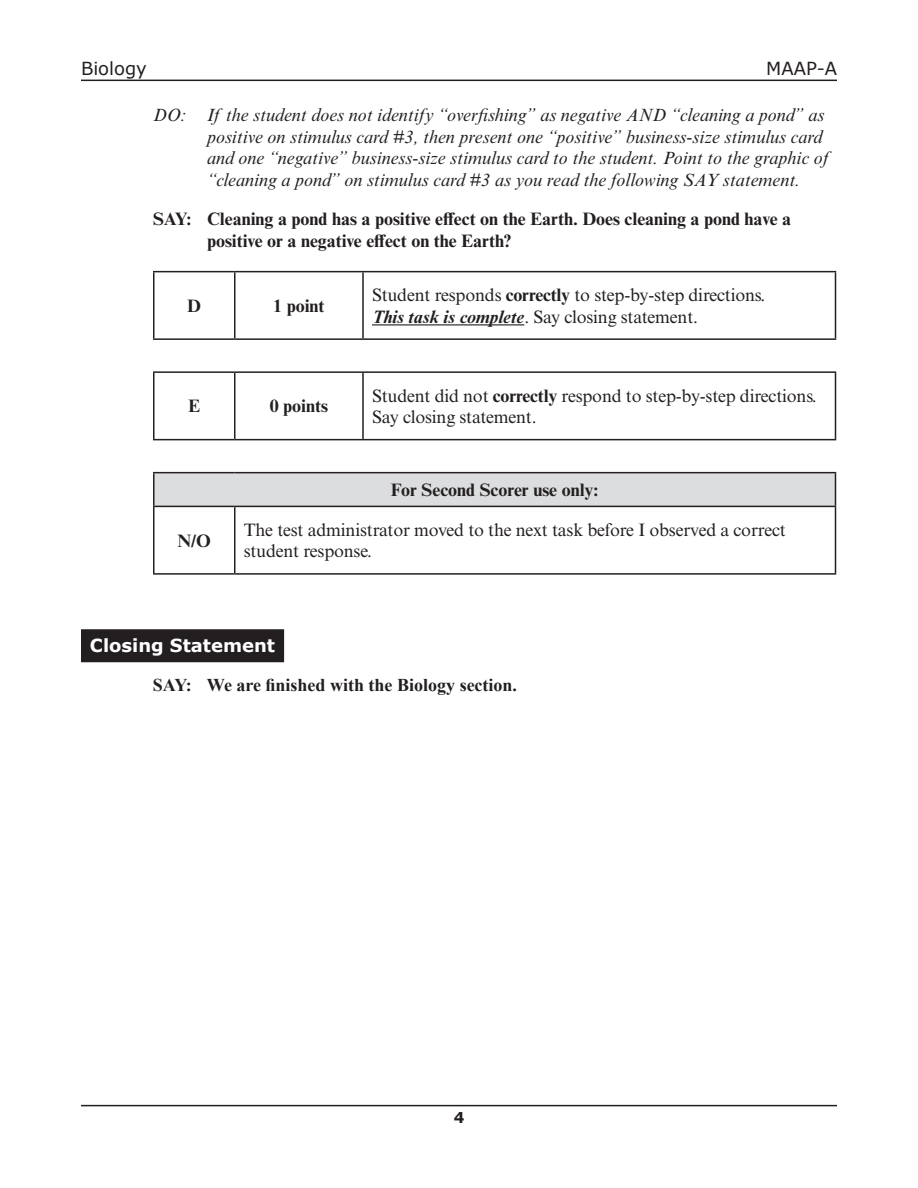
<style>
.page{position:relative;width:918px;height:1188px;background:#fff}
.page>*{position:absolute;margin:0;border:0;box-sizing:border-box;transform-origin:0 0}
.t1{font:italic 18px/21.6px "Times NRMT Pro";color:#231f20}
.t2{font:18px/21.6px "Times NRMT Pro";letter-spacing:-.01em;color:#231f20}
.t3{font:700 18px/21.6px "Times NRMT Pro";color:#231f20}
.t4{font:700 18px "Times New Roman";color:#231f20}
.t5{font:700 18px "Verdana";color:#fff}
.t6{font:18px "Verdana";color:#231f20}
.t7{font:700 15px "Verdana";color:#231f20}
.s1{font-weight:700}
.s2{font-weight:700;font-style:italic}
</style>
<div class="page">
<hr style="left:81px;top:1105px;width:756px;height:1px;background:#231f20">
<hr style="left:81px;top:80px;width:756px;height:1px;background:#231f20">
<div style="left:81px;top:629px;width:203px;height:33px;background:#231f20"></div>
<hr style="left:363px;top:271px;width:473px;height:1px;background:#231f20">
<hr style="left:835px;top:272px;width:1px;height:66px;background:#231f20">
<hr style="left:363px;top:338px;width:473px;height:2px;background:#231f20">
<hr style="left:235px;top:271px;width:128px;height:1px;background:#231f20">
<hr style="left:235px;top:338px;width:128px;height:2px;background:#231f20">
<hr style="left:234px;top:272px;width:2px;height:66px;background:#231f20">
<hr style="left:153px;top:271px;width:82px;height:1px;background:#231f20">
<hr style="left:153px;top:272px;width:1px;height:66px;background:#231f20">
<hr style="left:362px;top:272px;width:2px;height:66px;background:#231f20">
<hr style="left:153px;top:338px;width:82px;height:2px;background:#231f20">
<hr style="left:372px;top:324px;width:152px;height:1px;background:#231f20">
<hr style="left:235px;top:371px;width:128px;height:2px;background:#231f20">
<hr style="left:235px;top:439px;width:128px;height:1px;background:#231f20">
<hr style="left:234px;top:373px;width:2px;height:66px;background:#231f20">
<hr style="left:153px;top:371px;width:82px;height:2px;background:#231f20">
<hr style="left:153px;top:373px;width:1px;height:66px;background:#231f20">
<hr style="left:153px;top:439px;width:82px;height:1px;background:#231f20">
<hr style="left:363px;top:371px;width:473px;height:2px;background:#231f20">
<hr style="left:362px;top:373px;width:2px;height:66px;background:#231f20">
<hr style="left:835px;top:373px;width:1px;height:66px;background:#231f20">
<hr style="left:363px;top:439px;width:473px;height:1px;background:#231f20">
<div style="left:154px;top:473px;width:682px;height:33px;background:#dcdddf"></div>
<hr style="left:153px;top:472px;width:82px;height:1px;background:#231f20">
<hr style="left:153px;top:473px;width:1px;height:33px;background:#231f20">
<hr style="left:235px;top:472px;width:601px;height:1px;background:#231f20">
<hr style="left:835px;top:473px;width:1px;height:33px;background:#231f20">
<hr style="left:153px;top:506px;width:82px;height:1px;background:#231f20">
<hr style="left:153px;top:507px;width:1px;height:66px;background:#231f20">
<hr style="left:153px;top:573px;width:82px;height:2px;background:#231f20">
<hr style="left:235px;top:506px;width:601px;height:1px;background:#231f20">
<hr style="left:234px;top:507px;width:2px;height:66px;background:#231f20">
<hr style="left:835px;top:507px;width:1px;height:66px;background:#231f20">
<hr style="left:235px;top:573px;width:601px;height:2px;background:#231f20">
<p class="t6" style="left:81px;top:57px;width:67px">Biology</p>
<p class="t6" style="left:766px;top:57px;width:72px">MAAP-A</p>
<p class="t1" style="left:207px;top:105px;width:623px;text-indent:-54px">DO: If the student does not identify “overfishing” as negative AND “cleaning a pond” as positive on stimulus card #3, then present one “positive” business-size stimulus card and one “negative” business-size stimulus card to the student. Point to the graphic of “cleaning a pond” on stimulus card #3 as you read the following SAY statement.</p>
<p class="t3" style="left:207px;top:209px;width:586px;text-indent:-54px">SAY: Cleaning a pond has a positive effect on the Earth. Does cleaning a pond have a positive or a negative effect on the Earth?</p>
<p class="t3" style="left:187px;top:295px;width:15px">D</p>
<p class="t3" style="left:273px;top:295px;width:53px">1 point</p>
<p class="t2" style="left:372px;top:285px;width:395px">Student responds <span class="s1">correctly</span> to step-by-step directions.<br><span class="s2">This task is complete</span>. Say closing statement.</p>
<p class="t3" style="left:188px;top:396px;width:14px">E</p>
<p class="t3" style="left:270px;top:396px;width:60px">0 points</p>
<p class="t2" style="left:372px;top:386px;width:446px">Student did not <span class="s1">correctly</span> respond to step-by-step directions.<br>Say closing statement.</p>
<p class="t3" style="left:391px;top:479px;width:209px">For Second Scorer use only:</p>
<p class="t3" style="left:177px;top:530px;width:35px">N/O</p>
<p class="t2" style="left:244px;top:520px;width:543px">The test administrator moved to the next task before I observed a correct student response.</p>
<p class="t5" style="left:90px;top:634px;width:187px">Closing Statement</p>
<p class="t4" style="left:153px;top:673px;width:366px">SAY: We are finished with the Biology section.</p>
<p class="t7" style="left:454px;top:1108px;width:12px">4</p>
</div>
